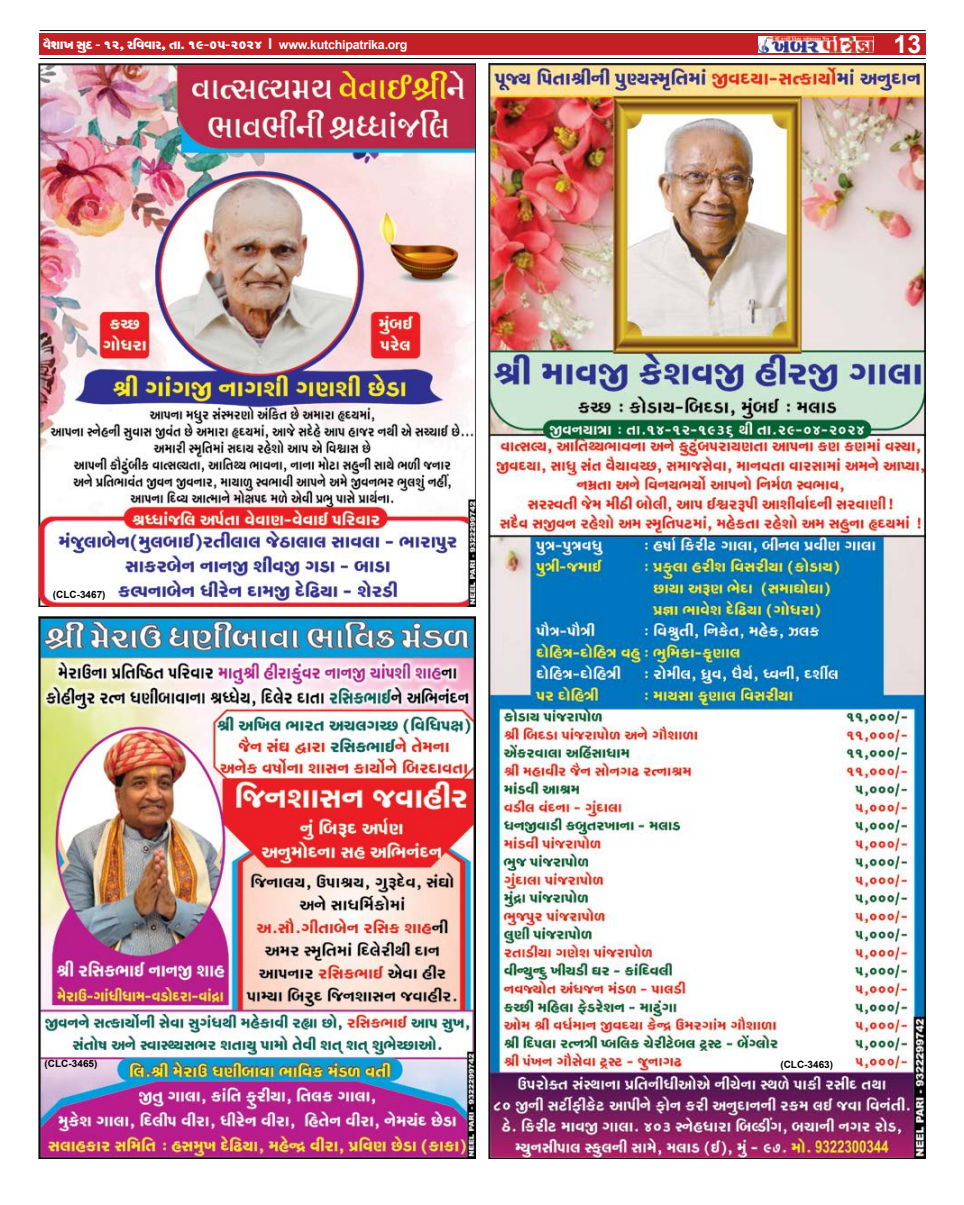
<style>
.page{position:relative;width:964px;height:1205px;background:#fff}
.page>*{position:absolute;margin:0;border:0;box-sizing:border-box;transform-origin:0 0}
.t1{font:700 25px "Arial";color:#fff}
.t2{font:15px "SHREE GUJ7";letter-spacing:-.02em;color:#fff}
.t3{font:700 10px "Arial";color:#000}
.s1{font-family:"Arial";font-weight:700}
.s2{font-family:"Arial";font-weight:700;font-size:12.5px}
</style>
<div class="page">
<hr style="left:40px;top:58px;width:885px;height:1px;background:#000">
<div style="left:40px;top:34px;width:713px;height:21px;background:#c22025"></div>
<hr style="left:40px;top:30px;width:885px;height:1px;background:#000">
<div style="left:753px;top:34px;width:172px;height:21px;background:#c22025"></div>
<img style="left:758px;top:36px;width:116px;height:17px">
<img style="left:488px;top:64px;width:437px;height:1095px">
<img style="left:39px;top:617px;width:437px;height:542px">
<img style="left:39px;top:64px;width:437px;height:542px">
<p class="t2" style="left:43px;top:38px;width:366px">h¥ipM kyv$ - 12, frhhpf, sp. 19-05-2024 <span class="s1">I</span> <span class="s2">www.kutchipatrika.org</span></p>
<h1 class="t1" style="left:893px;top:26px;width:29px">13</h1>
<p class="t3" style="left:53px;top:587px;width:54px">(CLC-3467)</p>
<p class="t3" style="left:45px;top:1056px;width:54px">(CLC-3465)</p>
<p class="t3" style="left:780px;top:1057px;width:54px">(CLC-3463)</p>
</div>
